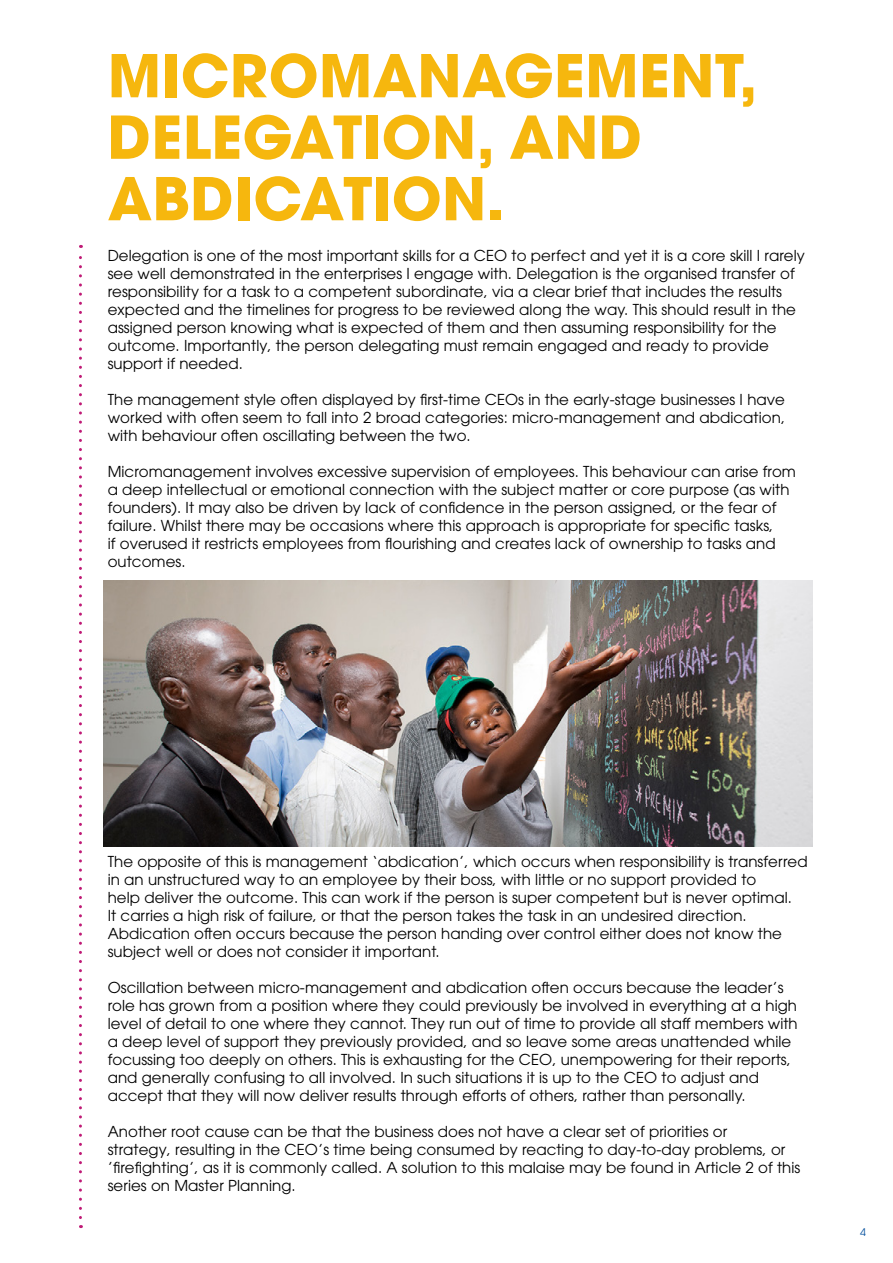
<style>
.page{position:relative;width:893px;height:1263px;background:#fff}
.page>*{position:absolute;margin:0;border:0;box-sizing:border-box;transform-origin:0 0}
.t1{font:700 58.5px/61.5px "ITC Avant Garde Pro";letter-spacing:.005em;color:#f6b70e}
.t2{font:15px/18px "ITC Avant Garde Pro";letter-spacing:.005em;color:#000}
.t3{font:10.5px "ITC Avant Garde Pro";color:#09539f}
</style>
<div class="page">
<svg style="left:79px;top:245px;width:3px;height:972px"></svg>
<img style="left:103px;top:581px;width:709px;height:265px">
<h1 class="t1" style="left:108px;top:44px;width:651px">MICROMANAGEMENT,<br>DELEGATION, AND<br>ABDICATION.</h1>
<p class="t2" style="left:108px;top:247px;width:699px">Delegation is one of the most important skills for a CEO to perfect and yet it is a core skill I rarely see well demonstrated in the enterprises I engage with. Delegation is the organised transfer of responsibility for a task to a competent subordinate, via a clear brief that includes the results expected and the timelines for progress to be reviewed along the way. This should result in the assigned person knowing what is expected of them and then assuming responsibility for the outcome. Importantly, the person delegating must remain engaged and ready to provide support if needed.</p>
<p class="t2" style="left:108px;top:391px;width:679px;text-align:justify">The management style often displayed by first-time CEOs in the early-stage businesses I have worked with often seem to fall into 2 broad categories: micro-management and abdication, with behaviour often oscillating between the two.</p>
<p class="t2" style="left:108px;top:463px;width:690px">Micromanagement involves excessive supervision of employees. This behaviour can arise from a deep intellectual or emotional connection with the subject matter or core purpose (as with founders). It may also be driven by lack of confidence in the person assigned, or the fear of failure. Whilst there may be occasions where this approach is appropriate for specific tasks,<br>if overused it restricts employees from flourishing and creates lack of ownership to tasks and outcomes.</p>
<p class="t2" style="left:108px;top:852px;width:701px">The opposite of this is management ‘abdication’, which occurs when responsibility is transferred in an unstructured way to an employee by their boss, with little or no support provided to<br>help deliver the outcome. This can work if the person is super competent but is never optimal.<br>It carries a high risk of failure, or that the person takes the task in an undesired direction.<br>Abdication often occurs because the person handing over control either does not know the subject well or does not consider it important.</p>
<p class="t2" style="left:108px;top:978px;width:691px">Oscillation between micro-management and abdication often occurs because the leader’s role has grown from a position where they could previously be involved in everything at a high level of detail to one where they cannot. They run out of time to provide all staff members with a deep level of support they previously provided, and so leave some areas unattended while focussing too deeply on others. This is exhausting for the CEO, unempowering for their reports, and generally confusing to all involved. In such situations it is up to the CEO to adjust and accept that they will now deliver results through efforts of others, rather than personally.</p>
<p class="t2" style="left:108px;top:1122px;width:694px">Another root cause can be that the business does not have a clear set of priorities or<br>strategy, resulting in the CEO’s time being consumed by reacting to day-to-day problems, or ’firefighting’, as it is commonly called. A solution to this malaise may be found in Article 2 of this series on Master Planning.</p>
<p class="t3" style="left:860px;top:1225px;width:7px">4</p>
</div>
